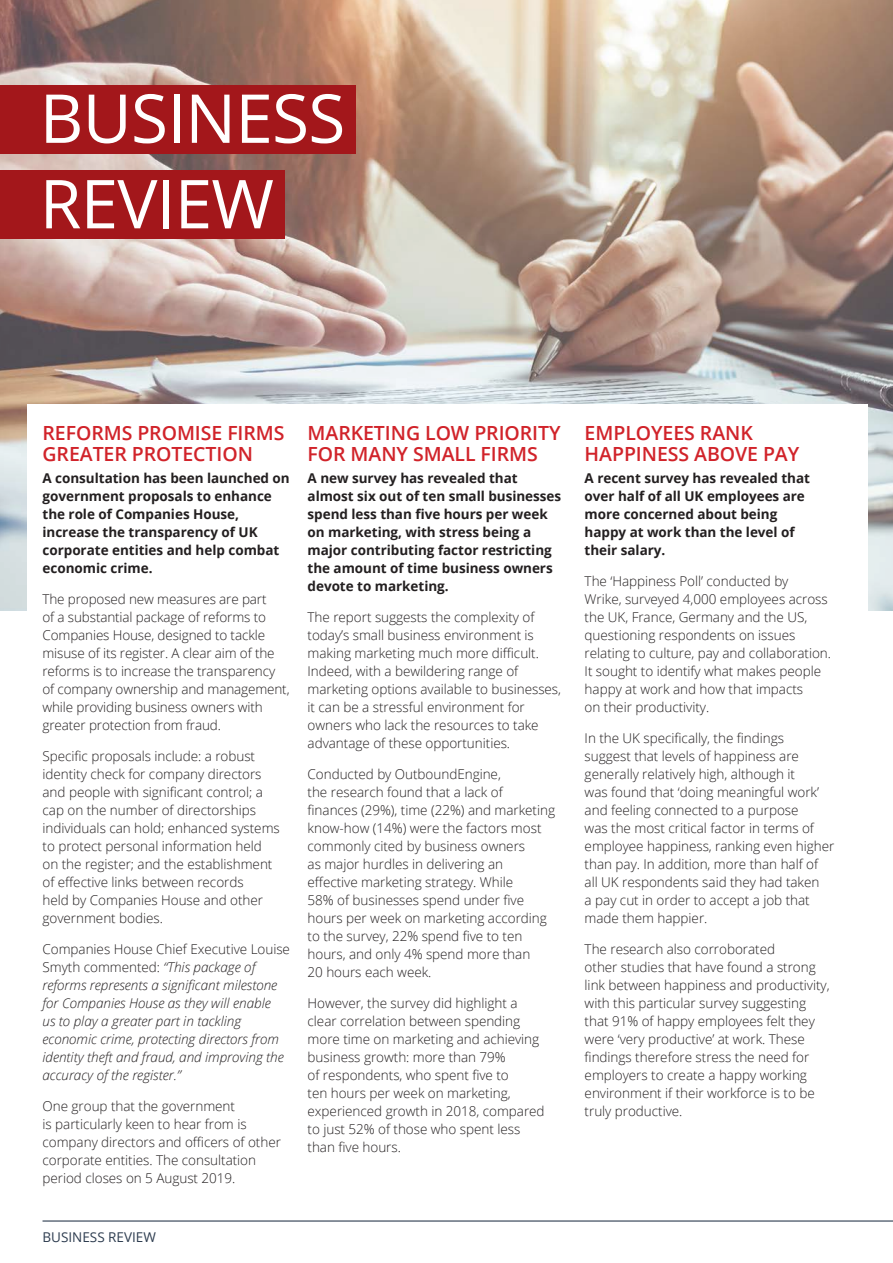
<style>
.page{position:relative;width:893px;height:1263px;background:#fff}
.page>*{position:absolute;margin:0;border:0;box-sizing:border-box;transform-origin:0 0}
.t1{font:67.5px/85.5px "Open Sans";letter-spacing:-.01em;color:#fff}
.t2{font:600 19.5px/21px "Open Sans";letter-spacing:-.005em;color:#d1232a}
.body_text{font:300 13.5px/18px "Open Sans";letter-spacing:-.005em;color:#231f20}
.body_text-2{font:700 13.5px/18px "Open Sans";letter-spacing:-.005em;color:#231f20}
.body_text-3{font:italic 300 13.5px/18px "Open Sans";letter-spacing:-.005em;color:#231f20}
.t3{font:13.5px "Open Sans";color:#2e3d50}
.s1{font-style:normal}
</style>
<div class="page">
<hr style="left:43px;top:1220px;width:850px;height:1px;background:#2e3d50">
<img style="left:0;top:0;width:893px;height:610px">
<div style="left:27px;top:404px;width:840px;height:519px;background:#fff"></div>
<div style="left:0;top:85px;width:356px;height:68px;background:#a3171b"></div>
<div style="left:0;top:170px;width:284px;height:68px;background:#a3171b"></div>
<p class="t1" style="left:40px;top:74px;width:307px">BUSINESS<br>REVIEW</p>
<h1 class="t2" style="left:43px;top:422px;width:244px">REFORMS PROMISE FIRMS<br>GREATER PROTECTION</h1>
<p class="body_text-2" style="left:43px;top:469px;width:249px">A consultation has been launched on government proposals to enhance the role of Companies House, increase the transparency of UK corporate entities and help combat economic crime.</p>
<p class="body_text" style="left:43px;top:590px;width:249px">The proposed new measures are part<br>of a substantial package of reforms to Companies House, designed to tackle misuse of its register. A clear aim of the reforms is to increase the transparency of company ownership and management, while providing business owners with greater protection from fraud.</p>
<p class="body_text" style="left:43px;top:747px;width:239px">Specific proposals include: a robust identity check for company directors and people with significant control; a cap on the number of directorships individuals can hold; enhanced systems to protect personal information held on the register; and the establishment of effective links between records<br>held by Companies House and other government bodies.</p>
<p class="body_text-3" style="left:43px;top:939px;width:249px"><span class="s1">Companies House Chief Executive Louise Smyth commented:</span> “This package of reforms represents a significant milestone for Companies House as they will enable<br>us to play a greater part in tackling economic crime, protecting directors from identity theft and fraud, and improving the accuracy of the register.”</p>
<p class="body_text" style="left:43px;top:1096px;width:240px">One group that the government<br>is particularly keen to hear from is company directors and officers of other corporate entities. The consultation period closes on 5 August 2019.</p>
<h1 class="t2" style="left:308px;top:422px;width:255px">MARKETING LOW PRIORITY<br>FOR MANY SMALL FIRMS</h1>
<p class="body_text-2" style="left:308px;top:469px;width:255px">A new survey has revealed that almost six out of ten small businesses spend less than five hours per week on marketing, with stress being a major contributing factor restricting the amount of time business owners devote to marketing.</p>
<p class="body_text" style="left:308px;top:608px;width:255px">The report suggests the complexity of today’s small business environment is making marketing much more difficult.<br>Indeed, with a bewildering range of marketing options available to businesses, it can be a stressful environment for owners who lack the resources to take advantage of these opportunities.</p>
<p class="body_text" style="left:308px;top:765px;width:249px">Conducted by OutboundEngine,<br>the research found that a lack of finances (29%), time (22%) and marketing know-how (14%) were the factors most commonly cited by business owners<br>as major hurdles in delivering an effective marketing strategy. While<br>58% of businesses spend under five hours per week on marketing according to the survey, 22% spend five to ten hours, and only 4% spend more than<br>20 hours each week.</p>
<p class="body_text" style="left:308px;top:993px;width:239px">However, the survey did highlight a clear correlation between spending more time on marketing and achieving business growth: more than 79%<br>of respondents, who spent five to<br>ten hours per week on marketing, experienced growth in 2018, compared to just 52% of those who spent less than five hours.</p>
<p class="t3" style="left:43px;top:1227px;width:115px">BUSINESS REVIEW</p>
<h1 class="t2" style="left:585px;top:422px;width:216px">EMPLOYEES RANK<br>HAPPINESS ABOVE PAY</h1>
<p class="body_text-2" style="left:585px;top:469px;width:227px">A recent survey has revealed that over half of all UK employees are more concerned about being happy at work than the level of their salary.</p>
<p class="body_text" style="left:585px;top:572px;width:248px">The ‘Happiness Poll’ conducted by<br>Wrike, surveyed 4,000 employees across the UK, France, Germany and the US, questioning respondents on issues relating to culture, pay and collaboration.<br>It sought to identify what makes people happy at work and how that impacts<br>on their productivity.</p>
<p class="body_text" style="left:585px;top:729px;width:251px">In the UK specifically, the findings<br>suggest that levels of happiness are generally relatively high, although it<br>was found that ‘doing meaningful work’ and feeling connected to a purpose<br>was the most critical factor in terms of employee happiness, ranking even higher than pay. In addition, more than half of all UK respondents said they had taken<br>a pay cut in order to accept a job that made them happier.</p>
<p class="body_text" style="left:585px;top:939px;width:246px">The research also corroborated<br>other studies that have found a strong link between happiness and productivity, with this particular survey suggesting that 91% of happy employees felt they were ‘very productive’ at work. These findings therefore stress the need for employers to create a happy working environment if their workforce is to be truly productive.</p>
</div>
